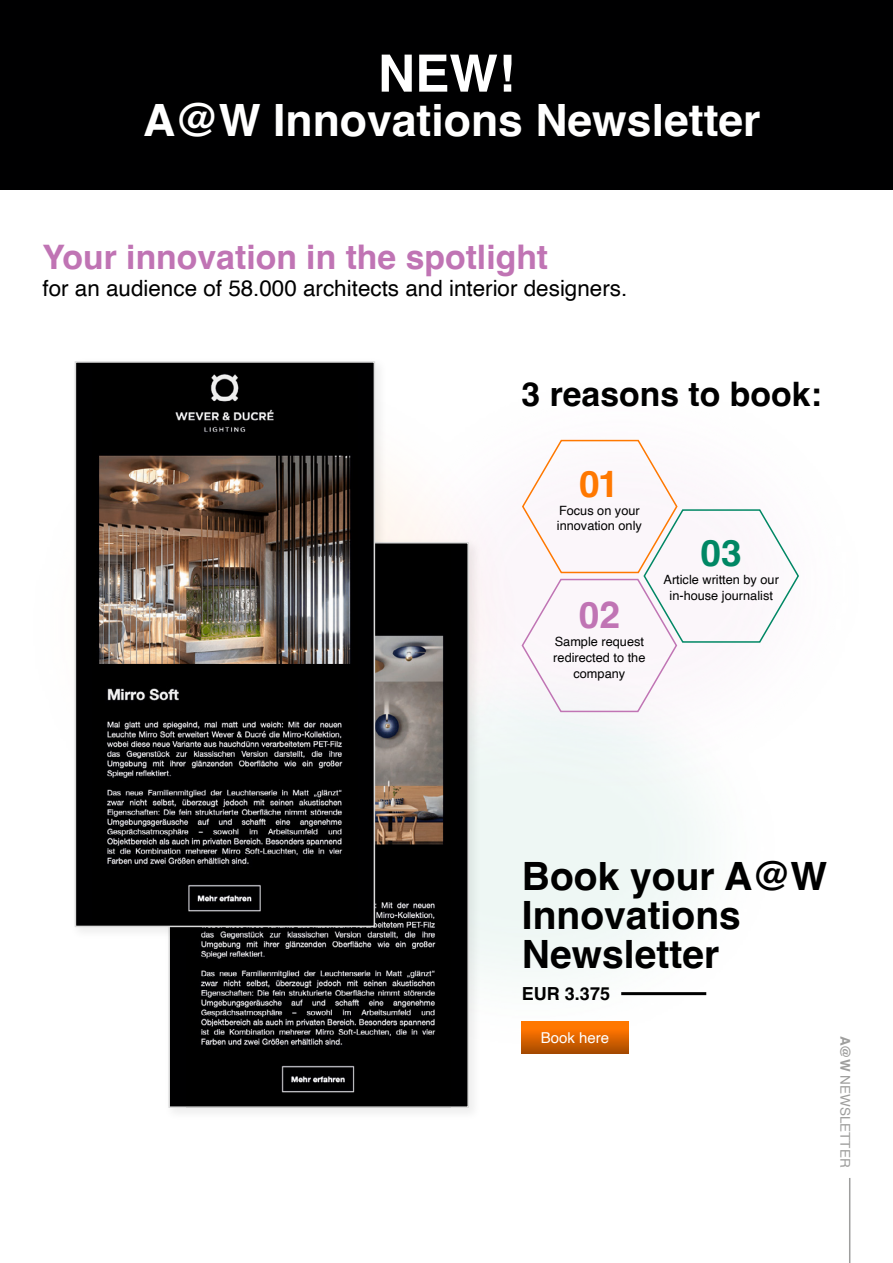
<style>
.page{position:relative;width:893px;height:1263px;background:#fff}
.page>*{position:absolute;margin:0;border:0;box-sizing:border-box;transform-origin:0 0}
.t1{font:700 51.45px "Helvetica";color:#fff}
.t2{font:700 44.55px "Helvetica";color:#fff}
.t3{font:700 39px/39px "Helvetica";color:#000}
.t4{font:700 37.2px "Helvetica";color:#c074b4}
.t5{font:700 37.2px "Helvetica";color:#ff7800}
.t6{font:700 37.2px "Helvetica";color:#008764}
.t7{font:700 33.75px "Helvetica";color:#c074b4}
.t8{font:700 33.75px "Helvetica";color:#000}
.t9{font:22.5px "Helvetica";color:#000}
.t10{font:700 18px "Helvetica";color:#000}
.t11{font:15px "Helvetica";color:#fff}
.t12{font:13.5px "Helvetica";color:#9e9e9d}
.t13{font:12.75px/15.8px "Helvetica";color:#000;text-align:center}
.s1{font-weight:700}
</style>
<div class="page">
<img style="left:389px;top:490px;width:318px;height:564px">
<div style="left:0;top:0;width:893px;height:189px;background:#000001"></div>
<div style="left:163px;top:537px;width:319px;height:584px;background:#000;opacity:.07"></div>
<div style="left:169px;top:543px;width:299px;height:564px;background:#000001"></div>
<img style="left:200px;top:635px;width:244px;height:458px">
<div style="left:69px;top:356px;width:320px;height:585px;background:#000;opacity:.07"></div>
<div style="left:75px;top:362px;width:299px;height:564px;background:#000001"></div>
<img style="left:98px;top:374px;width:253px;height:538px">
<div style="left:75px;top:361px;width:300px;height:566px;border:2px solid #dbdbdb"></div>
<hr style="left:849px;top:1178px;width:1px;height:85px;background:#9e9e9d">
<svg style="left:522px;top:1022px;width:106px;height:31px;background:#dd6500"></svg>
<hr style="left:621px;top:992px;width:85px;height:3px;background:#000">
<div style="left:521px;top:439px;width:278px;height:274px;background:#fbf6fa"></div>
<h1 class="t1" style="left:378px;top:42px;width:139px">NEW!</h1>
<h2 class="t2" style="left:143px;top:93px;width:619px">A@W Innovations Newsletter</h2>
<h3 class="t7" style="left:43px;top:236px;width:507px">Your innovation in the spotlight</h3>
<h3 class="t9" style="left:43px;top:271px;width:586px">for an audience of 58.000 architects and interior designers.</h3>
<h3 class="t8" style="left:522px;top:373px;width:302px">3 reasons to book:</h3>
<h3 class="t5" style="left:579px;top:461px;width:41px">01</h3>
<p class="t13" style="left:557px;top:503px;width:87px;text-align:left">Focus on your innovation only</p>
<h3 class="t4" style="left:579px;top:592px;width:43px">02</h3>
<p class="t13" style="left:553px;top:634px;width:94px">Sample request redirected to the company</p>
<h3 class="t6" style="left:701px;top:530px;width:43px">03</h3>
<p class="t13" style="left:663px;top:572px;width:117px">Article written by our in-house journalist</p>
<h3 class="t3" style="left:522px;top:861px;width:307px">Book your A@W<br>Innovations<br>Newsletter</h3>
<h3 class="t10" style="left:522px;top:983px;width:90px">EUR 3.375</h3>
<p class="t11" style="left:541px;top:1026px;width:70px">Book here</p>
<p class="t12" style="left:855px;top:1036px;width:133px;rotate:90deg"><span class="s1">A@W</span> NEWSLETTER</p>
</div>
